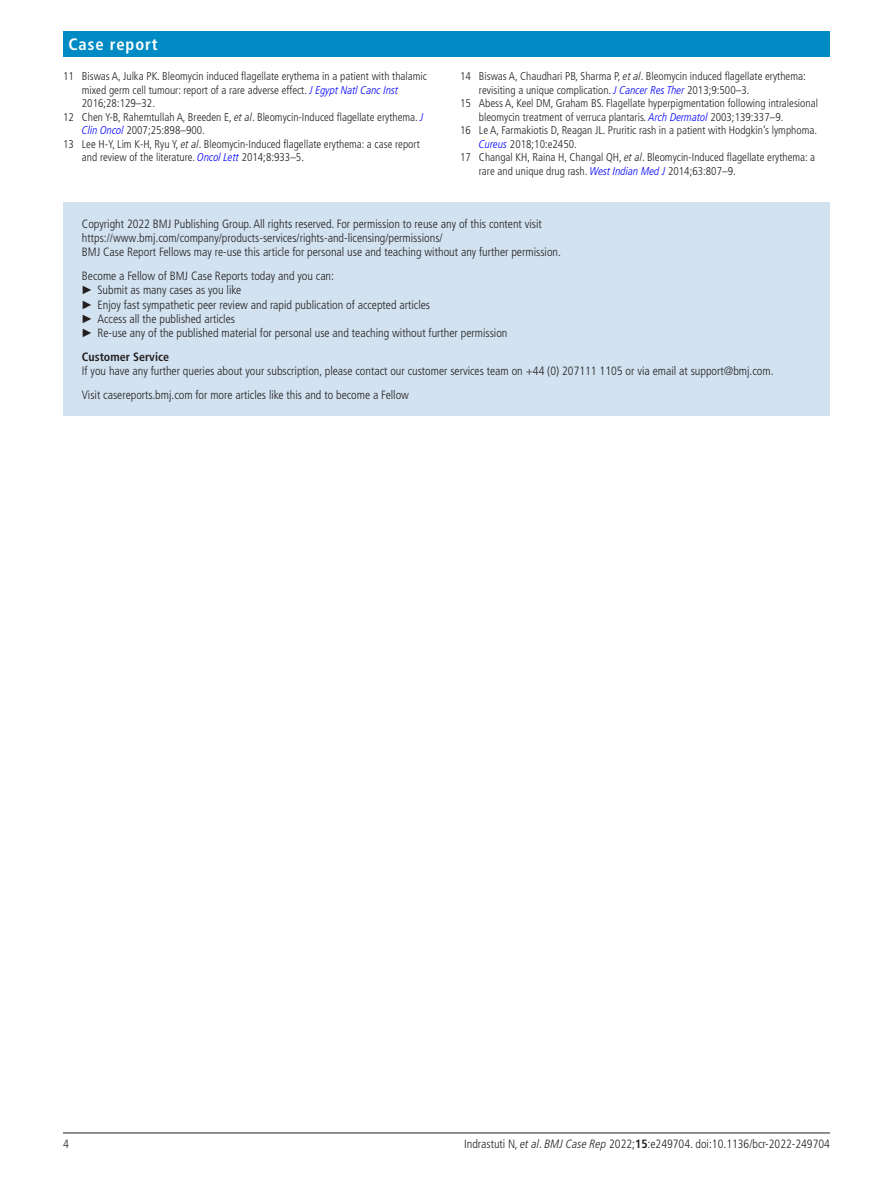
<style>
.page{position:relative;width:893px;height:1191px;background:#fff}
.page>*{position:absolute;margin:0;border:0;box-sizing:border-box;transform-origin:0 0}
.t1{font:700 condensed 16.5px "Frutiger LT Pro";letter-spacing:.055em;color:#fff}
.t2{font:300 condensed 12px/14.4px "Frutiger LT Pro";color:#231f20}
.t3{font:700 condensed 12px "Frutiger LT Pro";color:#231f20}
.t4{font:300 condensed 11.25px "Frutiger LT Pro";color:#231f20}
.s1{font-style:italic;color:#00f}
.s2{font-style:italic}
.s3{font-family:"Arial";font-weight:400;font-stretch:normal}
.s4{font-weight:700}
</style>
<div class="page">
<hr style="left:63px;top:1132px;width:767px;height:1px;background:#231f20">
<div style="left:63px;top:31px;width:767px;height:25px;background:#008bc5"></div>
<div style="left:63px;top:202px;width:767px;height:213px;background:#d2e2f0"></div>
<h1 class="t1" style="left:69px;top:34px;width:91px">Case report</h1>
<p class="t4" style="left:63px;top:70px;width:366px">11 Biswas A, Julka PK. Bleomycin induced flagellate erythema in a patient with thalamic</p>
<p class="t4" style="left:82px;top:84px;width:318px">mixed germ cell tumour: report of a rare adverse effect. <span class="s1">J Egypt Natl Canc Inst</span></p>
<p class="t4" style="left:82px;top:97px;width:75px">2016;28:129–32.</p>
<p class="t4" style="left:63px;top:111px;width:362px">12 Chen Y-B, Rahemtullah A, Breeden E, <span class="s2">et al</span>. Bleomycin-Induced flagellate erythema. <span class="s1">J</span></p>
<p class="t4" style="left:82px;top:124px;width:125px"><span class="s1">Clin Oncol</span> 2007;25:898–900.</p>
<p class="t4" style="left:63px;top:138px;width:358px">13 Lee H-Y, Lim K-H, Ryu Y, <span class="s2">et al</span>. Bleomycin-Induced flagellate erythema: a case report</p>
<p class="t4" style="left:82px;top:151px;width:224px">and review of the literature. <span class="s1">Oncol Lett</span> 2014;8:933–5.</p>
<p class="t4" style="left:460px;top:70px;width:347px">14 Biswas A, Chaudhari PB, Sharma P, <span class="s2">et al</span>. Bleomycin induced flagellate erythema:</p>
<p class="t4" style="left:479px;top:84px;width:272px">revisiting a unique complication. <span class="s1">J Cancer Res Ther</span> 2013;9:500–3.</p>
<p class="t4" style="left:460px;top:97px;width:359px">15 Abess A, Keel DM, Graham BS. Flagellate hyperpigmentation following intralesional</p>
<p class="t4" style="left:479px;top:111px;width:306px">bleomycin treatment of verruca plantaris. <span class="s1">Arch Dermatol</span> 2003;139:337–9.</p>
<p class="t4" style="left:460px;top:124px;width:358px">16 Le A, Farmakiotis D, Reagan JL. Pruritic rash in a patient with Hodgkin’s lymphoma.</p>
<p class="t4" style="left:479px;top:138px;width:99px"><span class="s1">Cureus</span> 2018;10:e2450.</p>
<p class="t4" style="left:460px;top:151px;width:357px">17 Changal KH, Raina H, Changal QH, <span class="s2">et al</span>. Bleomycin-Induced flagellate erythema: a</p>
<p class="t4" style="left:479px;top:165px;width:258px">rare and unique drug rash. <span class="s1">West Indian Med J</span> 2014;63:807–9.</p>
<p class="t2" style="left:82px;top:216px;width:481px">Copyright 2022 BMJ Publishing Group. All rights reserved. For permission to reuse any of this content visit https://www.bmj.com/company/products-services/rights-and-licensing/permissions/<br>BMJ Case Report Fellows may re-use this article for personal use and teaching without any further permission.</p>
<p class="t2" style="left:81px;top:268px;width:428px">Become a Fellow of BMJ Case Reports today and you can:<br><span class="s3">►</span> Submit as many cases as you like<br><span class="s3">►</span> Enjoy fast sympathetic peer review and rapid publication of accepted articles<br><span class="s3">►</span> Access all the published articles<br><span class="s3">►</span> Re-use any of the published material for personal use and teaching without further permission</p>
<p class="t3" style="left:82px;top:349px;width:89px">Customer Service</p>
<p class="t2" style="left:82px;top:359px;width:693px;line-height:23.4px">If you have any further queries about your subscription, please contact our customer services team on +44 (0) 207111 1105 or via email at support@bmj.com.<br>Visit casereports.bmj.com for more articles like this and to become a Fellow</p>
<p class="t2" style="left:63px;top:1136px;width:7px">4</p>
<p class="t2" style="left:464px;top:1136px;width:367px">Indrastuti N, <span class="s2">et al</span>. <span class="s2">BMJ Case Rep</span> 2022;<span class="s4">15</span>:e249704. doi:10.1136/bcr-2022-249704</p>
</div>
